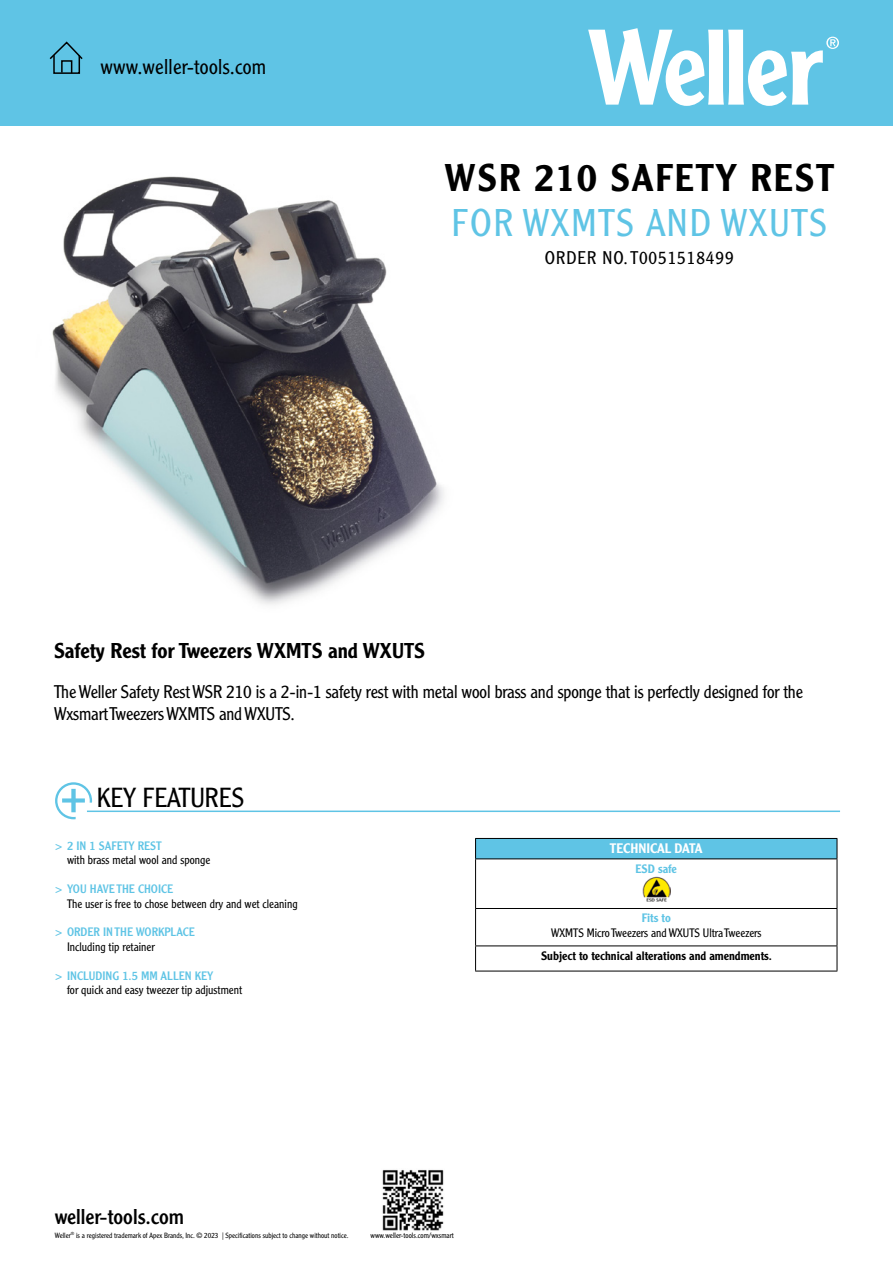
<style>
.page{position:relative;width:893px;height:1263px;background:#fff}
.page>*{position:absolute;margin:0;border:0;box-sizing:border-box;transform-origin:0 0}
.t1{font:500 37.8px "Clearface Gothic LT Std";letter-spacing:.05em;color:#000}
.t2{font:300 37.8px "Clearface Gothic LT Std";letter-spacing:.05em;color:#5fc4e5}
.t3{font:300 27px "Clearface Gothic LT Std";color:#000}
.t4{font:500 21px "Clearface Gothic LT Std";color:#000}
.t5{font:300 21px "Clearface Gothic LT Std";letter-spacing:.01em;color:#000}
.t6{font:21px "Clearface Gothic LT Std";color:#000}
.t7{font:300 18px/21.6px "Clearface Gothic LT Std";letter-spacing:-.01em;color:#000}
.t8{font:300 18px "Clearface Gothic LT Std";letter-spacing:.05em;color:#000}
.t9{font:500 13.5px "Clearface Gothic LT Std";color:#fff}
.t10{font:300 12px "Clearface Gothic LT Std";color:#000}
.t11{font:12px "Clearface Gothic LT Std";color:#5fc4e5}
.t12{font:500 12px "Clearface Gothic LT Std";color:#000}
.t13{font:500 12px "Clearface Gothic LT Std";color:#5fc4e5}
.t14{font:300 7.65px "Clearface Gothic LT Std";color:#000}
.t15{font:300 7.35px "Clearface Gothic LT Std";color:#000}
</style>
<div class="page">
<img style="left:52px;top:176px;width:392px;height:429px">
<div style="left:0;top:0;width:893px;height:125px;background:#5fc4e5"></div>
<svg style="left:588px;top:28px;width:251px;height:78px"></svg>
<svg style="left:49px;top:41px;width:34px;height:33px"></svg>
<svg style="left:55px;top:782px;width:37px;height:37px"></svg>
<hr style="left:87px;top:810px;width:753px;height:2px;background:#5fc4e5">
<div style="left:476px;top:838px;width:361px;height:21px;background:#5fc4e5"></div>
<hr style="left:475px;top:838px;width:362px;height:1px;background:#000">
<svg style="left:475px;top:839px;width:1px;height:19px"></svg>
<svg style="left:837px;top:839px;width:1px;height:19px"></svg>
<hr style="left:475px;top:858px;width:362px;height:1px;background:#000">
<hr style="left:475px;top:859px;width:1px;height:49px;background:#000">
<hr style="left:837px;top:859px;width:1px;height:49px;background:#000">
<hr style="left:475px;top:908px;width:362px;height:1px;background:#000">
<hr style="left:475px;top:909px;width:1px;height:36px;background:#000">
<hr style="left:837px;top:909px;width:1px;height:36px;background:#000">
<hr style="left:475px;top:945px;width:362px;height:1px;background:#000">
<svg style="left:475px;top:946px;width:1px;height:25px"></svg>
<svg style="left:837px;top:946px;width:1px;height:25px"></svg>
<hr style="left:475px;top:971px;width:362px;height:1px;background:#000">
<img style="left:642px;top:876px;width:29px;height:26px">
<img style="left:382px;top:1170px;width:62px;height:61px">
<h3 class="t5" style="left:101px;top:54px;width:167px">www.weller-tools.com</h3>
<h1 class="t1" style="left:444px;top:154px;width:392px">WSR 210 SAFETY REST</h1>
<h1 class="t2" style="left:452px;top:200px;width:377px">FOR WXMTS AND WXUTS</h1>
<h3 class="t8" style="left:545px;top:247px;width:190px">ORDER NO. T0051518499</h3>
<h3 class="t4" style="left:54px;top:638px;width:373px">Safety Rest for Tweezers WXMTS and WXUTS</h3>
<h3 class="t7" style="left:54px;top:681px;width:751px">The Weller Safety Rest WSR 210 is a 2-in-1 safety rest with metal wool brass and sponge that is perfectly designed for the<br>Wxsmart Tweezers WXMTS and WXUTS.</h3>
<h2 class="t3" style="left:97px;top:781px;width:149px">KEY FEATURES</h2>
<p class="t11" style="left:55px;top:838px;width:108px">&gt; 2 IN 1 SAFETY REST</p>
<p class="t10" style="left:67px;top:853px;width:145px">with brass metal wool and sponge</p>
<p class="t11" style="left:55px;top:881px;width:120px">&gt; YOU HAVE THE CHOICE</p>
<p class="t10" style="left:67px;top:896px;width:232px">The user is free to chose between dry and wet cleaning</p>
<p class="t11" style="left:55px;top:924px;width:141px">&gt; ORDER IN THE WORKPLACE</p>
<p class="t10" style="left:67px;top:939px;width:89px">Including tip retainer</p>
<p class="t11" style="left:55px;top:968px;width:160px">&gt; INCLUDING 1.5 MM ALLEN KEY</p>
<p class="t10" style="left:67px;top:982px;width:177px">for quick and easy tweezer tip adjustment</p>
<h3 class="t6" style="left:55px;top:1203px;width:131px">weller-tools.com</h3>
<p class="t15" style="left:55px;top:1230px;width:295px">Weller<sup>®</sup> is a registered trademark of Apex Brands, Inc. © 2023 | Specifications subject to change without notice.</p>
<p class="t14" style="left:371px;top:1230px;width:85px">www.weller-tools.com/wxsmart</p>
<p class="t9" style="left:610px;top:840px;width:94px">TECHNICAL DATA</p>
<p class="t13" style="left:636px;top:861px;width:43px">ESD safe</p>
<p class="t13" style="left:642px;top:911px;width:31px">Fits to</p>
<p class="t10" style="left:551px;top:925px;width:212px">WXMTS Micro Tweezers and WXUTS Ultra Tweezers</p>
<p class="t12" style="left:541px;top:948px;width:232px">Subject to technical alterations and amendments.</p>
</div>
